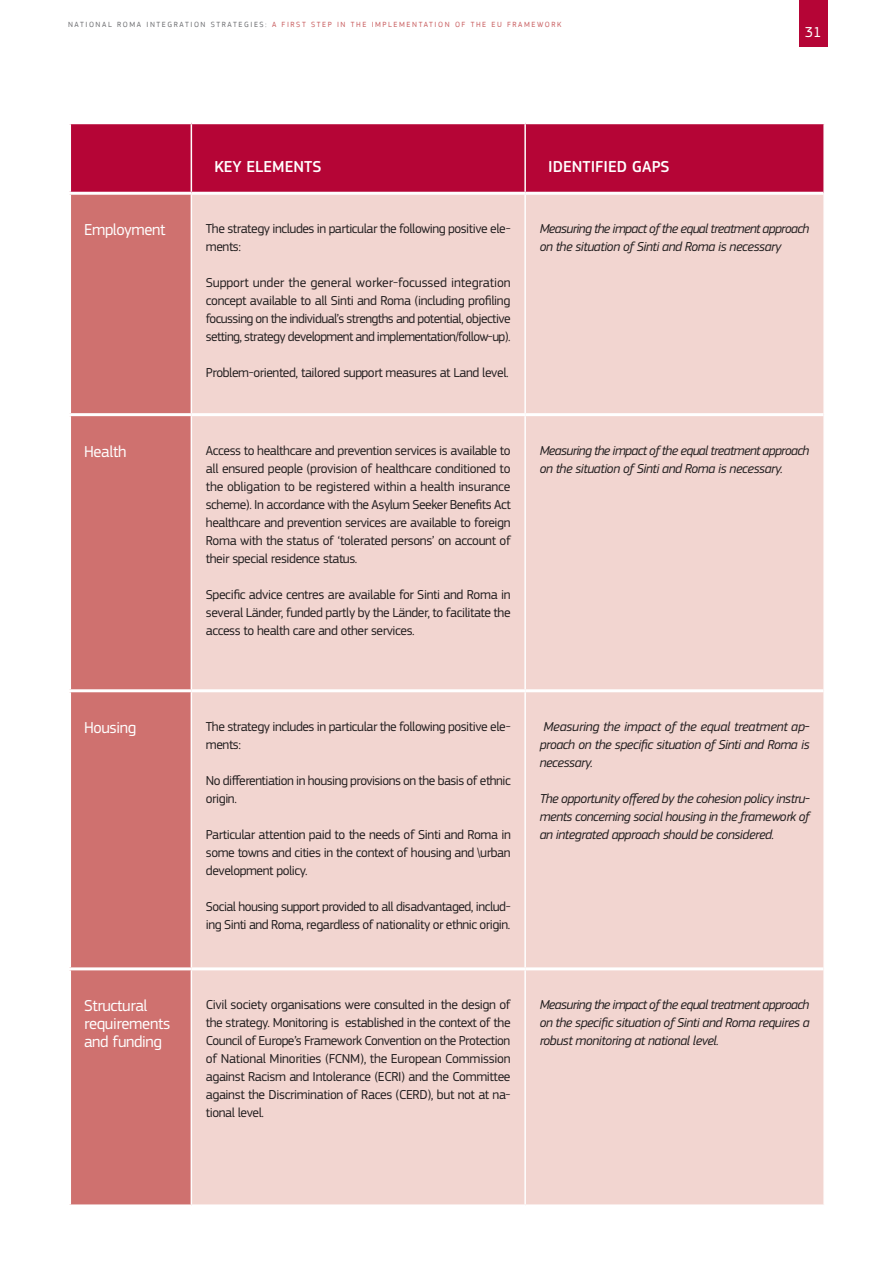
<style>
.page{position:relative;width:893px;height:1263px;background:#fff}
.page>*{position:absolute;margin:0;border:0;box-sizing:border-box;transform-origin:0 0}
.body_table{font:16.5px "EC Square Sans Pro";letter-spacing:-.02em;color:#fff}
.headings_table{font:500 16.5px "EC Square Sans Pro";color:#fff}
.t1{font:15px "EC Square Sans Pro";color:#fff}
.body_table_3{font:13.5px/18px "EC Square Sans Pro";letter-spacing:-.03em;color:#231f20;text-align:justify}
.body_table_italic{font:italic 13.5px/18px "EC Square Sans Pro";letter-spacing:-.03em;color:#231f20;text-align:justify}
.t2{font:7.8px "PF Square Sans Pro";letter-spacing:.2em;color:#c85c5e}
.s1{color:#6c6d70}
</style>
<div class="page">
<div style="left:799px;top:0;width:28px;height:47px;background:#b50536"></div>
<div style="left:71px;top:124px;width:752px;height:68px;background:#b50536"></div>
<div style="left:71px;top:195px;width:120px;height:1009px;background:#cf716f"></div>
<div style="left:192px;top:195px;width:631px;height:1009px;background:#f2d5d0"></div>
<hr style="left:191px;top:124px;width:1px;height:68px;background:#fff">
<hr style="left:524px;top:124px;width:2px;height:68px;background:#fff">
<hr style="left:524px;top:195px;width:2px;height:218px;background:#fff">
<hr style="left:524px;top:416px;width:2px;height:273px;background:#fff">
<hr style="left:524px;top:692px;width:2px;height:275px;background:#fff">
<hr style="left:524px;top:970px;width:2px;height:234px;background:#fff">
<hr style="left:68px;top:413px;width:123px;height:3px;background:#fff">
<hr style="left:191px;top:413px;width:334px;height:3px;background:#fff">
<hr style="left:525px;top:413px;width:298px;height:3px;background:#fff">
<hr style="left:68px;top:689px;width:123px;height:3px;background:#fff">
<hr style="left:191px;top:689px;width:334px;height:3px;background:#fff">
<hr style="left:525px;top:689px;width:298px;height:3px;background:#fff">
<hr style="left:68px;top:967px;width:123px;height:3px;background:#fff">
<hr style="left:191px;top:967px;width:334px;height:3px;background:#fff">
<hr style="left:525px;top:967px;width:298px;height:3px;background:#fff">
<p class="t2" style="left:68px;top:20px;width:495px"><span class="s1">NATIONAL ROMA INTEGRATION STRATEGIES:</span> A FIRST STEP IN THE IMPLEMENTATION OF THE EU FRAMEWORK</p>
<p class="headings_table" style="left:214px;top:157px;width:109px">KEY ELEMENTS</p>
<p class="headings_table" style="left:548px;top:157px;width:123px">IDENTIFIED GAPS</p>
<p class="t1" style="left:805px;top:23px;width:18px">31</p>
<p class="body_table" style="left:84px;top:220px;width:83px">Employment</p>
<p class="body_table_3" style="left:206px;top:220px;width:306px">The strategy includes in particular the following positive ele&shy;ments:</p>
<p class="body_table_3" style="left:206px;top:274px;width:306px">Support under the general worker-focussed integration concept available to all Sinti and Roma (including profiling focussing on the individual’s strengths and potential, objective setting, strategy development and implementation/follow-up).</p>
<p class="body_table_3" style="left:206px;top:364px;width:303px">Problem-oriented, tailored support measures at Land level.</p>
<p class="body_table" style="left:84px;top:442px;width:44px">Health</p>
<p class="body_table_3" style="left:206px;top:441px;width:307px">Access to healthcare and prevention services is available to all ensured people (provision of healthcare conditioned to the obligation to be registered within a health insurance scheme). In accordance with the Asylum Seeker Benefits Act healthcare and prevention services are available to foreign Roma with the status of ‘tolerated persons’ on account of their special residence status.</p>
<p class="body_table_3" style="left:206px;top:585px;width:306px">Specific advice centres are available for Sinti and Roma in several Länder, funded partly by the Länder, to facilitate the access to health care and other services.</p>
<p class="body_table_italic" style="left:540px;top:220px;width:271px">Measuring the impact of the equal treatment approach on the situation of Sinti and Roma is necessary</p>
<p class="body_table_italic" style="left:540px;top:441px;width:271px">Measuring the impact of the equal treatment approach on the situation of Sinti and Roma is necessary.</p>
<p class="body_table" style="left:84px;top:718px;width:54px">Housing</p>
<p class="body_table_3" style="left:206px;top:717px;width:306px">The strategy includes in particular the following positive ele&shy;ments:</p>
<p class="body_table_3" style="left:206px;top:771px;width:306px">No differentiation in housing provisions on the basis of ethnic origin.</p>
<p class="body_table_3" style="left:206px;top:825px;width:306px">Particular attention paid to the needs of Sinti and Roma in some towns and cities in the context of housing and \urban development policy.</p>
<p class="body_table_3" style="left:206px;top:897px;width:306px">Social housing support provided to all disadvantaged, includ&shy;ing Sinti and Roma, regardless of nationality or ethnic origin.</p>
<p class="body_table_italic" style="left:540px;top:717px;width:272px">Measuring the impact of the equal treatment ap&shy;proach on the specific situation of Sinti and Roma is necessary.</p>
<p class="body_table_italic" style="left:540px;top:789px;width:272px">The opportunity offered by the cohesion policy instru&shy;ments concerning social housing in the framework of an integrated approach should be considered.</p>
<p class="body_table" style="left:84px;top:996px;width:65px">Structural</p>
<p class="body_table" style="left:84px;top:1014px;width:88px">requirements</p>
<p class="body_table" style="left:84px;top:1032px;width:79px">and funding</p>
<p class="body_table_3" style="left:206px;top:995px;width:306px">Civil society organisations were consulted in the design of the strategy. Monitoring is established in the context of the Council of Europe’s Framework Convention on the Protection of National Minorities (FCNM), the European Commission against Racism and Intolerance (ECRI) and the Committee against the Discrimination of Races (CERD), but not at na&shy;tional level.</p>
<p class="body_table_italic" style="left:540px;top:995px;width:272px">Measuring the impact of the equal treatment approach on the specific situation of Sinti and Roma requires a robust monitoring at national level.</p>
</div>
